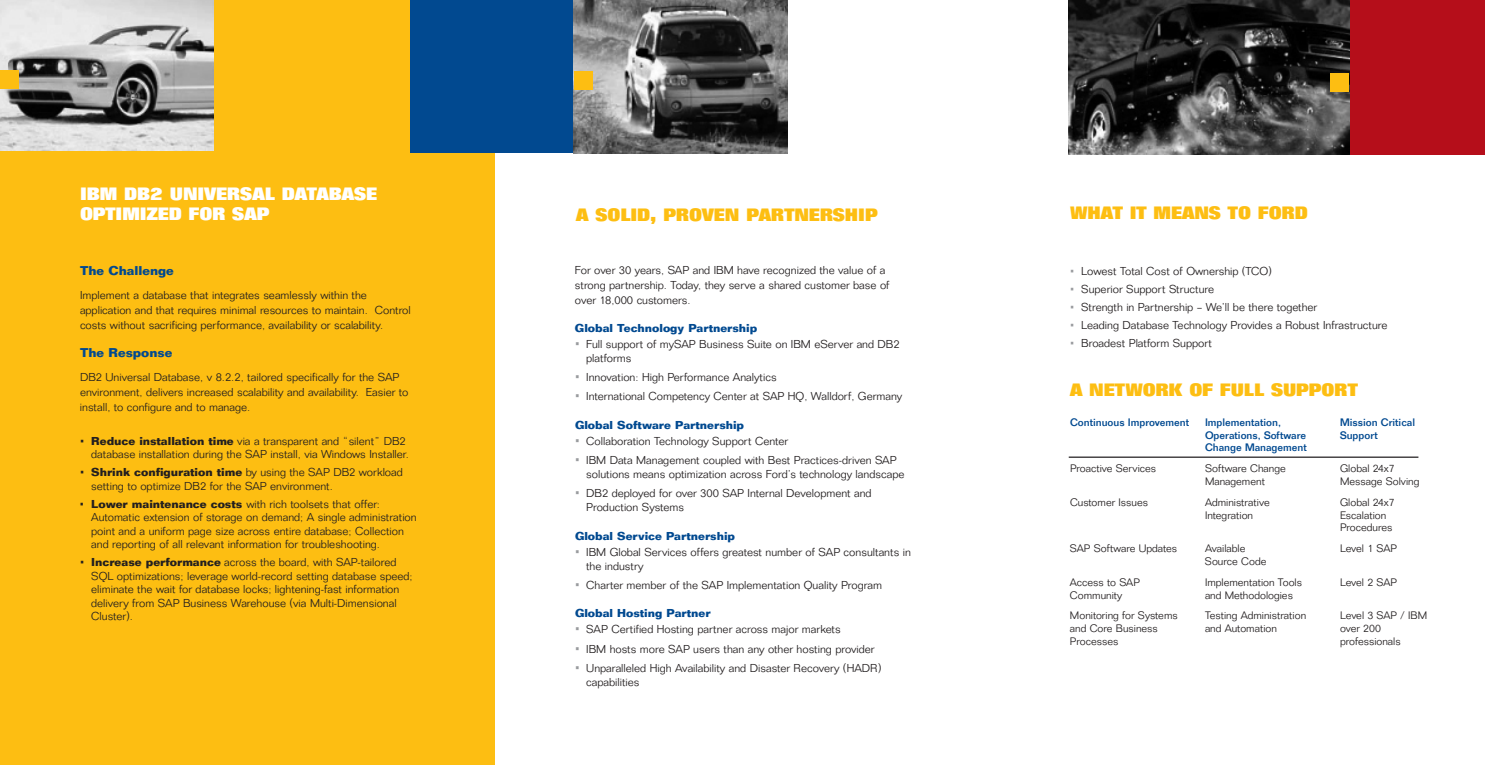
<style>
.page{position:relative;width:1485px;height:765px;background:#fff}
.page>*{position:absolute;margin:0;border:0;box-sizing:border-box;transform-origin:0 0}
.t1{font:700 17.5px "SAP SANS2002 Extra";color:#fdbe12}
.t2{font:700 17.5px/20px "SAP SANS2002 Extra";color:#fff}
.t3{font:12.5px "SAP SANS2002 Bold";color:#014990}
.t4{font:11.25px/13.5px "SAP SANS2002 Light";color:#231f20}
.t5{font:11.25px "SAP SANS2002 Bold";color:#014990}
.t6{font:11.25px "SAP SANS2002 Bold";color:#231f20}
.t7{font:10.62px/12.8px "SAP SANS2002 Light";color:#231f20}
.t8{font:10.62px "SAP SANS2002 Medium";color:#014990}
.s1{font-family:"SAP SANS2002 Bold"}
.s2{font-family:"SAP SANS2002 Light"}
.s3{font-family:"SAP SANS2002 Bold";font-size:12.5px;color:#999b9e}
.s4{font-family:"SAP SANS2002 Bold";color:#999b9e}
</style>
<div class="page">
<div style="left:0;top:0;width:495px;height:765px;background:#fdbe12"></div>
<div style="left:411px;top:0;width:307px;height:153px;background:#014990"></div>
<img style="left:574px;top:0;width:214px;height:153px">
<div style="left:574px;top:71px;width:18px;height:19px;background:#fdbe12"></div>
<img style="left:0;top:0;width:214px;height:150px">
<div style="left:0;top:71px;width:19px;height:18px;background:#fdbe12"></div>
<div style="left:1333px;top:0;width:152px;height:154px;background:#b50e1a"></div>
<img style="left:1069px;top:0;width:280px;height:154px">
<div style="left:1331px;top:73px;width:18px;height:19px;background:#fdbe12"></div>
<hr style="left:1069px;top:457px;width:349px;height:1px;background:#231f20">
<h1 class="t2" style="left:80px;top:184px;width:299px">IBM DB2 UNIVERSAL DATABASE<br>OPTIMIZED FOR SAP</h1>
<p class="t3" style="left:80px;top:263px;width:95px">The Challenge</p>
<p class="t4" style="left:80px;top:287px;width:332px;line-height:15px">Implement a database that integrates seamlessly within the application and that requires minimal resources to maintain. Control costs without sacrificing performance, availability or scalability.</p>
<p class="t3" style="left:80px;top:345px;width:94px">The Response</p>
<p class="t4" style="left:80px;top:370px;width:330px;line-height:15px">DB2 Universal Database, v 8.2.2, tailored specifically for the SAP environment, delivers increased scalability and availability. Easier to install, to configure and to manage.</p>
<p class="t4" style="left:80px;top:434px;width:330px;text-align:right"><span class="s1">• Reduce installation time</span> via a transparent and “silent” DB2 database installation during the SAP install, via Windows Installer.</p>
<p class="t6" style="left:80px;top:466px;width:324px">• Shrink configuration time <span class="s2">by using the SAP DB2 workload</span></p>
<p class="t4" style="left:91px;top:479px;width:243px">setting to optimize DB2 for the SAP environment.</p>
<p class="t4" style="left:91px;top:497px;width:327px;text-indent:-11px"><span class="s1">• Lower maintenance costs</span> with rich toolsets that offer:<br>Automatic extension of storage on demand; A single administration point and a uniform page size across entire database; Collection and reporting of all relevant information for troubleshooting.</p>
<p class="t4" style="left:91px;top:556px;width:323px;text-indent:-11px"><span class="s1">• Increase performance</span> across the board, with SAP-tailored SQL optimizations; leverage world-record setting database speed; eliminate the wait for database locks; lightening-fast information delivery from SAP Business Warehouse (via Multi-Dimensional Cluster).</p>
<h1 class="t1" style="left:576px;top:204px;width:303px">A SOLID, PROVEN PARTNERSHIP</h1>
<h1 class="t1" style="left:1070px;top:203px;width:239px">WHAT IT MEANS TO FORD</h1>
<p class="t4" style="left:575px;top:262px;width:316px;line-height:15px">For over 30 years, SAP and IBM have recognized the value of a strong partnership. Today, they serve a shared customer base of over 18,000 customers.</p>
<p class="t5" style="left:575px;top:322px;width:184px">Global Technology Partnership</p>
<p class="t4" style="left:586px;top:337px;width:315px;line-height:14.1px;text-indent:-11px"><span class="s3">•</span> Full support of mySAP Business Suite on IBM eServer and DB2 platforms</p>
<p class="t4" style="left:575px;top:370px;width:203px"><span class="s3">•</span> Innovation: High Performance Analytics</p>
<p class="t4" style="left:575px;top:390px;width:329px"><span class="s3">•</span> International Competency Center at SAP HQ, Walldorf, Germany</p>
<p class="t5" style="left:575px;top:419px;width:171px">Global Software Partnership</p>
<p class="t4" style="left:575px;top:434px;width:215px"><span class="s3">•</span> Collaboration Technology Support Center</p>
<p class="t4" style="left:586px;top:453px;width:320px;line-height:14.1px;text-indent:-11px"><span class="s3">•</span> IBM Data Management coupled with Best Practices-driven SAP solutions means optimization across Ford’s technology landscape</p>
<p class="t4" style="left:586px;top:486px;width:287px;line-height:14.1px;text-indent:-11px"><span class="s3">•</span> DB2 deployed for over 300 SAP Internal Development and<br>Production Systems</p>
<p class="t5" style="left:575px;top:529px;width:162px">Global Service Partnership</p>
<p class="t4" style="left:586px;top:545px;width:326px;line-height:14.1px;text-indent:-11px"><span class="s3">•</span> IBM Global Services offers greatest number of SAP consultants in the industry</p>
<p class="t4" style="left:575px;top:578px;width:309px"><span class="s3">•</span> Charter member of the SAP Implementation Quality Program</p>
<p class="t5" style="left:575px;top:607px;width:137px">Global Hosting Partner</p>
<p class="t4" style="left:575px;top:622px;width:267px"><span class="s3">•</span> SAP Certified Hosting partner across major markets</p>
<p class="t4" style="left:575px;top:642px;width:301px"><span class="s3">•</span> IBM hosts more SAP users than any other hosting provider</p>
<p class="t4" style="left:586px;top:661px;width:297px;line-height:14.1px;text-indent:-11px"><span class="s3">•</span> Unparalleled High Availability and Disaster Recovery (HADR) capabilities</p>
<p class="t4" style="left:1070px;top:264px;width:203px"><span class="s4">•</span> Lowest Total Cost of Ownership (TCO)</p>
<p class="t4" style="left:1070px;top:282px;width:146px"><span class="s4">•</span> Superior Support Structure</p>
<p class="t4" style="left:1070px;top:300px;width:249px"><span class="s4">•</span> Strength in Partnership – We’ll be there together</p>
<p class="t4" style="left:1070px;top:318px;width:319px"><span class="s4">•</span> Leading Database Technology Provides a Robust Infrastructure</p>
<p class="t4" style="left:1070px;top:336px;width:144px"><span class="s4">•</span> Broadest Platform Support</p>
<h1 class="t1" style="left:1070px;top:379px;width:289px">A NETWORK OF FULL SUPPORT</h1>
<p class="t8" style="left:1070px;top:416px;width:121px">Continuous Improvement</p>
<p class="t8" style="left:1205px;top:416px;width:78px">Implementation,</p>
<p class="t8" style="left:1340px;top:416px;width:77px">Mission Critical</p>
<p class="t8" style="left:1205px;top:429px;width:103px">Operations, Software</p>
<p class="t8" style="left:1340px;top:429px;width:39px">Support</p>
<p class="t8" style="left:1205px;top:441px;width:103px">Change Management</p>
<p class="t7" style="left:1070px;top:462px;width:88px">Proactive Services</p>
<p class="t7" style="left:1205px;top:462px;width:82px">Software Change</p>
<p class="t7" style="left:1340px;top:462px;width:56px">Global 24x7</p>
<p class="t7" style="left:1205px;top:475px;width:62px">Management</p>
<p class="t7" style="left:1340px;top:475px;width:81px">Message Solving</p>
<p class="t7" style="left:1070px;top:496px;width:80px">Customer Issues</p>
<p class="t7" style="left:1205px;top:496px;width:66px">Administrative</p>
<p class="t7" style="left:1340px;top:496px;width:56px">Global 24x7</p>
<p class="t7" style="left:1205px;top:509px;width:50px">Integration</p>
<p class="t7" style="left:1340px;top:509px;width:54px">Escalation<br>Procedures</p>
<p class="t7" style="left:1070px;top:542px;width:109px">SAP Software Updates</p>
<p class="t7" style="left:1205px;top:542px;width:42px">Available</p>
<p class="t7" style="left:1340px;top:542px;width:58px">Level 1 SAP</p>
<p class="t7" style="left:1205px;top:555px;width:63px">Source Code</p>
<p class="t7" style="left:1070px;top:576px;width:71px">Access to SAP</p>
<p class="t7" style="left:1205px;top:576px;width:99px">Implementation Tools</p>
<p class="t7" style="left:1340px;top:576px;width:58px">Level 2 SAP</p>
<p class="t7" style="left:1070px;top:588px;width:54px">Community</p>
<p class="t7" style="left:1205px;top:588px;width:89px">and Methodologies</p>
<p class="t7" style="left:1070px;top:609px;width:109px">Monitoring for Systems</p>
<p class="t7" style="left:1205px;top:609px;width:103px">Testing Administration</p>
<p class="t7" style="left:1340px;top:609px;width:89px">Level 3 SAP / IBM</p>
<p class="t7" style="left:1070px;top:622px;width:89px">and Core Business</p>
<p class="t7" style="left:1205px;top:622px;width:73px">and Automation</p>
<p class="t7" style="left:1340px;top:622px;width:42px">over 200</p>
<p class="t7" style="left:1070px;top:635px;width:50px">Processes</p>
<p class="t7" style="left:1340px;top:635px;width:62px">professionals</p>
</div>
